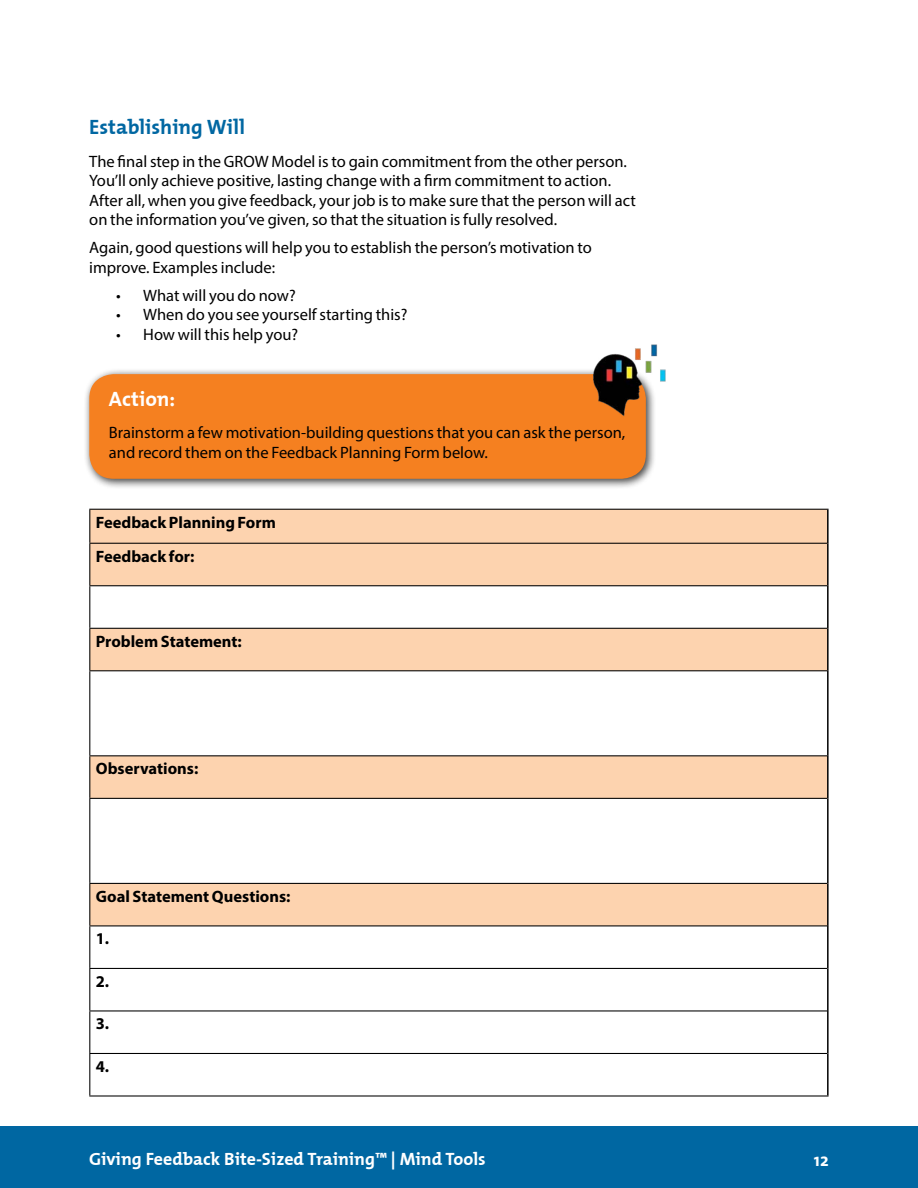
<style>
.page{position:relative;width:918px;height:1188px;background:#fff}
.page>*{position:absolute;margin:0;border:0;box-sizing:border-box;transform-origin:0 0}
.t1{font:700 21px "The Mix Plain";color:#0067a2}
.t2{font:700 21px "The Mix Plain";color:#fff}
.t3{font:700 18px "The Mix Plain";color:#fff}
.t4{font:16.5px/19.5px "Myriad Pro";color:#000}
.t5{font:700 16.5px/34px "Myriad Pro";color:#000}
.s1{font-family:"Myriad Pro"}
</style>
<div class="page">
<svg style="left:90px;top:510px;width:737px;height:415px"></svg>
<hr style="left:827px;top:510px;width:2px;height:33px;background:#000">
<hr style="left:827px;top:543px;width:2px;height:43px;background:#000">
<hr style="left:827px;top:586px;width:2px;height:42px;background:#000">
<hr style="left:827px;top:628px;width:2px;height:43px;background:#000">
<hr style="left:827px;top:671px;width:2px;height:85px;background:#000">
<hr style="left:827px;top:756px;width:2px;height:42px;background:#000">
<hr style="left:827px;top:798px;width:2px;height:85px;background:#000">
<hr style="left:827px;top:883px;width:2px;height:43px;background:#000">
<hr style="left:827px;top:926px;width:2px;height:42px;background:#000">
<hr style="left:827px;top:968px;width:2px;height:43px;background:#000">
<hr style="left:827px;top:1011px;width:2px;height:42px;background:#000">
<hr style="left:827px;top:1053px;width:2px;height:42px;background:#000">
<hr style="left:89px;top:509px;width:740px;height:1px;background:#000">
<hr style="left:89px;top:510px;width:1px;height:33px;background:#000">
<hr style="left:89px;top:543px;width:738px;height:1px;background:#000">
<hr style="left:89px;top:544px;width:1px;height:41px;background:#000">
<hr style="left:89px;top:585px;width:738px;height:1px;background:#000">
<hr style="left:89px;top:586px;width:1px;height:42px;background:#000">
<hr style="left:89px;top:628px;width:738px;height:1px;background:#000">
<hr style="left:89px;top:629px;width:1px;height:41px;background:#000">
<hr style="left:89px;top:670px;width:738px;height:1px;background:#000">
<hr style="left:89px;top:671px;width:1px;height:84px;background:#000">
<hr style="left:89px;top:755px;width:738px;height:1px;background:#000">
<hr style="left:89px;top:756px;width:1px;height:42px;background:#000">
<hr style="left:89px;top:798px;width:738px;height:1px;background:#000">
<hr style="left:89px;top:799px;width:1px;height:84px;background:#000">
<hr style="left:89px;top:883px;width:738px;height:1px;background:#000">
<hr style="left:89px;top:884px;width:1px;height:41px;background:#000">
<hr style="left:89px;top:925px;width:738px;height:1px;background:#000">
<hr style="left:89px;top:926px;width:1px;height:42px;background:#000">
<hr style="left:89px;top:968px;width:738px;height:1px;background:#000">
<hr style="left:89px;top:969px;width:1px;height:41px;background:#000">
<hr style="left:89px;top:1010px;width:738px;height:1px;background:#000">
<hr style="left:89px;top:1011px;width:1px;height:42px;background:#000">
<hr style="left:89px;top:1053px;width:738px;height:1px;background:#000">
<hr style="left:89px;top:1054px;width:1px;height:41px;background:#000">
<hr style="left:89px;top:1095px;width:740px;height:2px;background:#000">
<div style="left:0;top:1127px;width:918px;height:61px;background:#0067a2"></div>
<div style="left:83px;top:368px;width:573px;height:121px;background:#000;opacity:.75"></div>
<div style="left:89px;top:374px;width:557px;height:105px;background:#f58020;border-radius:24px"></div>
<img style="left:590px;top:344px;width:76px;height:76px">
<p class="t1" style="left:89px;top:110px;width:157px">Establishing Will</p>
<p class="t4" style="left:89px;top:151px;width:548px">The final step in the GROW Model is to gain commitment from the other person.<br>You’ll only achieve positive, lasting change with a firm commitment to action.<br>After all, when you give feedback, your job is to make sure that the person will act on the information you’ve given, so that the situation is fully resolved.</p>
<p class="t4" style="left:89px;top:238px;width:504px">Again, good questions will help you to establish the person’s motivation to improve. Examples include:</p>
<p class="t4" style="left:116px;top:285px;width:181px">• What will you do now?</p>
<p class="t4" style="left:116px;top:305px;width:293px">• When do you see yourself starting this?</p>
<p class="t4" style="left:116px;top:324px;width:184px">• How will this help you?</p>
<p class="t2" style="left:109px;top:382px;width:68px">Action:</p>
<p class="t4" style="left:109px;top:423px;width:518px">Brainstorm a few motivation-building questions that you can ask the person, and record them on the Feedback Planning Form below.</p>
<p class="t5" style="left:96px;top:504px;width:182px">Feedback Planning Form<br>Feedback for:</p>
<p class="t5" style="left:96px;top:624px;width:148px">Problem Statement:</p>
<p class="t5" style="left:96px;top:751px;width:104px">Observations:</p>
<p class="t5" style="left:96px;top:879px;width:196px">Goal Statement Questions:</p>
<p class="t5" style="left:96px;top:921px;width:15px">1.</p>
<p class="t5" style="left:96px;top:964px;width:15px">2.</p>
<p class="t5" style="left:96px;top:1006px;width:15px">3.</p>
<p class="t5" style="left:96px;top:1049px;width:15px">4.</p>
<p class="t3" style="left:89px;top:1144px;width:398px">Giving Feedback Bite-Sized Training<span class="s1">™</span> | Mind Tools</p>
<p class="t3" style="left:814px;top:1145px;width:16px">12</p>
</div>
